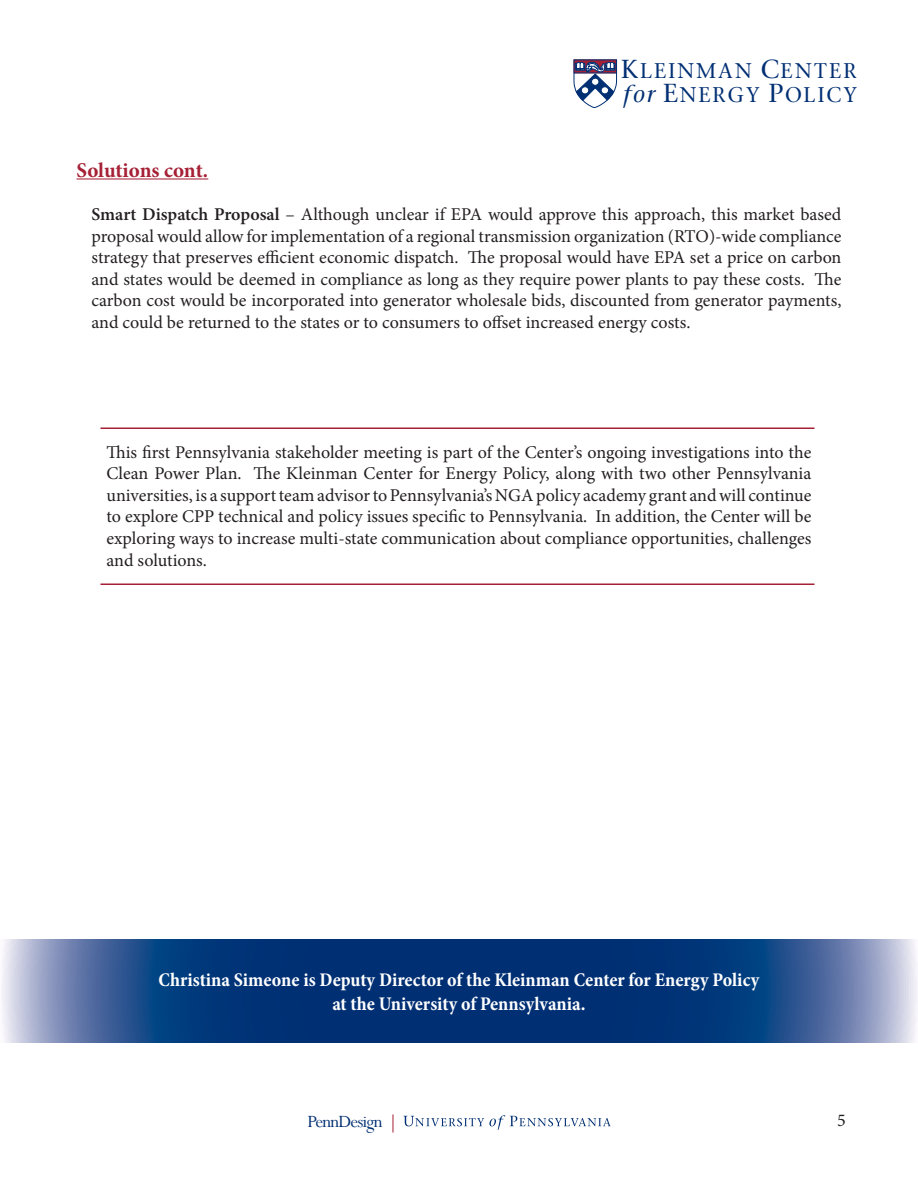
<style>
.page{position:relative;width:918px;height:1188px;background:#fff}
.page>*{position:absolute;margin:0;border:0;box-sizing:border-box;transform-origin:0 0}
.t1{font:700 21px "Minion Pro";letter-spacing:-.005em;color:#a62035}
.t2{font:500 20.25px/24px "Stone Serif";letter-spacing:.11em;color:#002f73}
.t3{font:700 condensed 19.5px "Minion Pro";color:#fff}
.t4{font:19.2px "Perpetua";letter-spacing:-.04em;color:#002f73}
.t5{font:18px/21.6px "Minion Pro";letter-spacing:-.005em;color:#231f20;text-align:justify}
.s1{font-size:24.75px}
.s2{font-style:italic;font-size:22.65px}
.s3{font-weight:600}
</style>
<div class="page">
<svg style="left:403px;top:1115px;width:208px;height:15px"></svg>
<svg style="left:393px;top:1114px;width:1px;height:19px"></svg>
<svg style="left:573px;top:59px;width:45px;height:49px"></svg>
<hr style="left:76px;top:178px;width:132px;height:2px;background:#a62035">
<svg style="left:2px;top:939px;width:915px;height:103px;background:#244e89"></svg>
<hr style="left:100px;top:428px;width:714px;height:1px;background:#a62035">
<hr style="left:100px;top:584px;width:714px;height:1px;background:#a62035">
<p class="t2" style="left:622px;top:59px;width:237px"><span class="s1">K</span>LEINMAN <span class="s1">C</span>ENTER <span class="s2">for</span> <span class="s1">E</span>NERGY <span class="s1">P</span>OLICY</p>
<p class="t1" style="left:76px;top:155px;width:133px">Solutions cont.</p>
<p class="t5" style="left:92px;top:204px;width:752px"><span class="s3">Smart Dispatch Proposal</span> – Although unclear if EPA would approve this approach, this market based proposal would allow for implementation of a regional transmission organization (RTO)-wide compliance strategy that preserves efficient economic dispatch. The proposal would have EPA set a price on carbon and states would be deemed in compliance as long as they require power plants to pay these costs. The carbon cost would be incorporated into generator wholesale bids, discounted from generator payments, and could be returned to the states or to consumers to offset increased energy costs.</p>
<p class="t5" style="left:106px;top:441px;width:707px">This first Pennsylvania stakeholder meeting is part of the Center’s ongoing investigations into the Clean Power Plan. The Kleinman Center for Energy Policy, along with two other Pennsylvania universities, is a support team advisor to Pennsylvania’s NGA policy academy grant and will continue to explore CPP technical and policy issues specific to Pennsylvania. In addition, the Center will be exploring ways to increase multi-state communication about compliance opportunities, challenges and solutions.</p>
<p class="t3" style="left:159px;top:966px;width:602px">Christina Simeone is Deputy Director of the Kleinman Center for Energy Policy</p>
<p class="t3" style="left:332px;top:990px;width:255px">at the University of Pennsylvania.</p>
<p class="t4" style="left:307px;top:1109px;width:77px">PennDesign</p>
<p class="t5" style="left:837px;top:1110px;width:10px">5</p>
</div>
